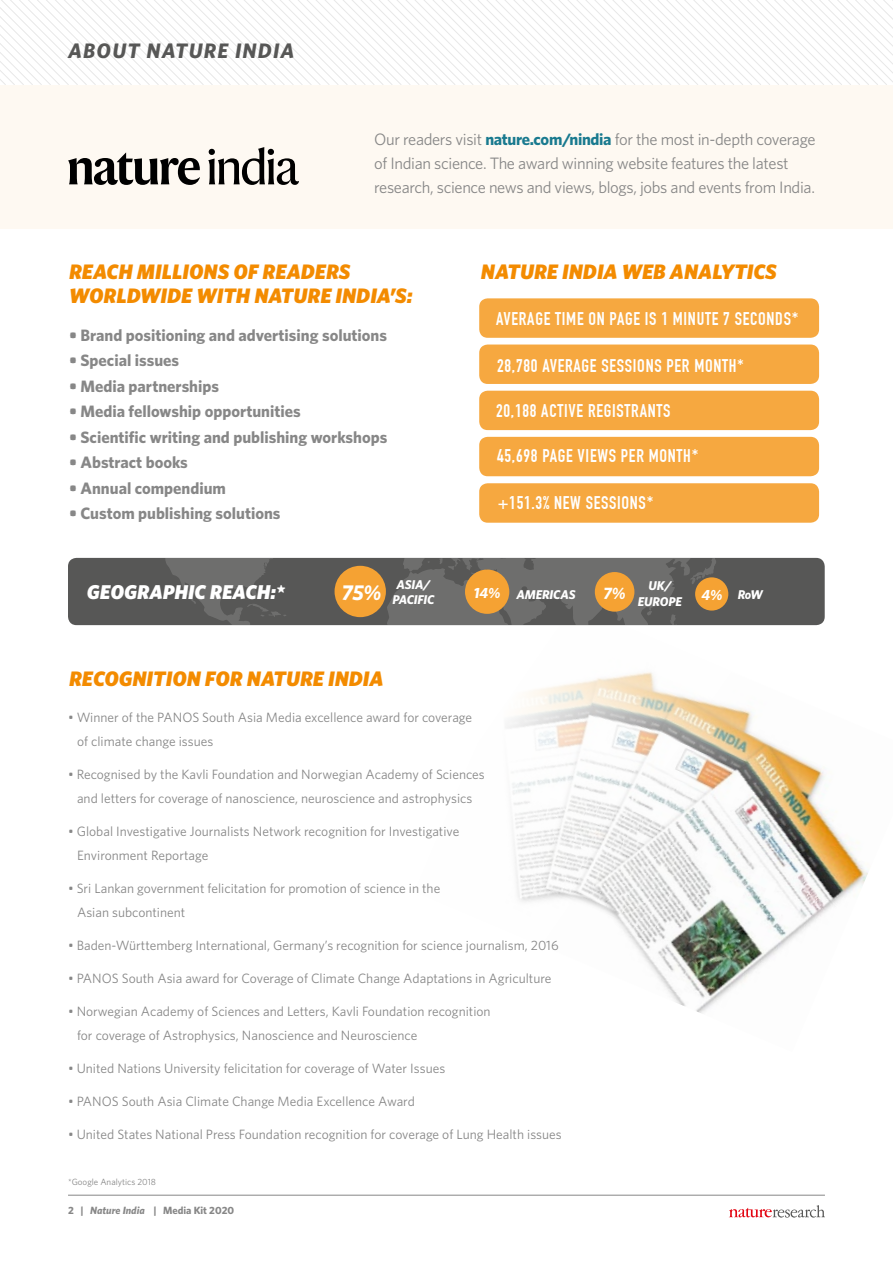
<style>
.page{position:relative;width:893px;height:1263px;background:#fff}
.page>*{position:absolute;margin:0;border:0;box-sizing:border-box;transform-origin:0 0}
.t1{font:italic 700 21.6px "Whitney";color:#fff}
.t2{font:italic 900 21px/24px "Whitney";color:#f38b00}
.t3{font:italic 700 21px "Whitney";letter-spacing:.06em;color:#575756}
.t4{font:italic 900 19.95px "Whitney";color:#fff}
.t5{font:700 18px "DIN Condensed";letter-spacing:.04em;color:#fff}
.t6{font:italic 700 16.65px "Whitney";color:#fff}
.t7{font:700 16.5px "Whitney";color:#878787}
.t8{font:16.5px/24px "Whitney";letter-spacing:-.02em;color:#878787}
.t9{font:italic 700 14.85px "Whitney";color:#fff}
.t10{font:13.5px/24px "Whitney";color:#878787}
.t11{font:italic 700 12.75px/15.3px "Whitney";letter-spacing:-.01em;color:#fff;text-align:center}
.t12{font:700 10.5px "Whitney";color:#878787}
.t13{font:9px "Whitney";color:#878787}
.s1{font-weight:700;color:#197a8f}
.s2{font-size:14.85px}
.s3{font-style:italic}
</style>
<div class="page">
<svg style="left:729px;top:1205px;width:96px;height:12px"></svg>
<svg style="left:0;top:0;width:893px;height:85px"></svg>
<hr style="left:68px;top:1195px;width:757px;height:1px;background:#878787">
<img style="left:414px;top:619px;width:454px;height:394px">
<div style="left:0;top:85px;width:893px;height:144px;background:#fef9f2"></div>
<svg style="left:68px;top:147px;width:231px;height:38px"></svg>
<div style="left:479px;top:391px;width:340px;height:39px;background:#f6a840;border-radius:9px"></div>
<div style="left:479px;top:437px;width:340px;height:39px;background:#f6a840;border-radius:9px"></div>
<div style="left:479px;top:298px;width:340px;height:40px;background:#f6a840;border-radius:9px"></div>
<div style="left:479px;top:344px;width:340px;height:40px;background:#f6a840;border-radius:9px"></div>
<div style="left:479px;top:483px;width:340px;height:40px;background:#f6a840;border-radius:9px"></div>
<svg style="left:75px;top:558px;width:743px;height:67px;background:#5f5f5e"></svg>
<div style="left:335px;top:566px;width:51px;height:51px;background:#f5a233;border-radius:50%"></div>
<div style="left:465px;top:569px;width:44px;height:45px;background:#f5a233;border-radius:50%"></div>
<div style="left:695px;top:577px;width:33px;height:34px;background:#f5a233;border-radius:50%"></div>
<div style="left:595px;top:572px;width:39px;height:40px;background:#f5a233;border-radius:50%"></div>
<h2 class="t3" style="left:68px;top:37px;width:228px">ABOUT NATURE INDIA</h2>
<p class="t8" style="left:374px;top:127px;width:443px">Our readers visit <span class="s1">nature.com/nindia</span> for the most in-depth coverage of Indian science. The award winning website features the latest research, science news and views, blogs, jobs and events from India.</p>
<h2 class="t2" style="left:69px;top:259px;width:345px">REACH MILLIONS OF READERS<br>WORLDWIDE WITH NATURE INDIA’S:</h2>
<p class="t7" style="left:69px;top:324px;width:320px">• Brand positioning and advertising solutions</p>
<p class="t7" style="left:69px;top:349px;width:112px">• Special issues</p>
<p class="t7" style="left:69px;top:375px;width:152px">• Media partnerships</p>
<p class="t7" style="left:69px;top:400px;width:233px">• Media fellowship opportunities</p>
<p class="t7" style="left:69px;top:426px;width:320px">• Scientific writing and publishing workshops</p>
<p class="t7" style="left:69px;top:451px;width:120px">• Abstract books</p>
<p class="t7" style="left:69px;top:477px;width:158px">• Annual compendium</p>
<p class="t7" style="left:69px;top:502px;width:213px">• Custom publishing solutions</p>
<h2 class="t2" style="left:481px;top:259px;width:297px">NATURE INDIA WEB ANALYTICS</h2>
<h3 class="t5" style="left:496px;top:308px;width:304px">AVERAGE TIME ON PAGE IS 1 MINUTE 7 SECONDS*</h3>
<h3 class="t5" style="left:497px;top:355px;width:248px">28,780 AVERAGE SESSIONS PER MONTH*</h3>
<h3 class="t5" style="left:496px;top:400px;width:176px">20,188 ACTIVE REGISTRANTS</h3>
<h3 class="t5" style="left:497px;top:446px;width:203px">45,698 PAGE VIEWS PER MONTH*</h3>
<h3 class="t5" style="left:498px;top:493px;width:157px">+151.3% NEW SESSIONS*</h3>
<h1 class="t1" style="left:342px;top:578px;width:41px">75%</h1>
<p class="t11" style="left:392px;top:577px;width:44px">ASIA/<br>PACIFIC</p>
<p class="t11" style="left:474px;top:587px;width:103px"><span class="s2">14%</span> AMERICAS</p>
<p class="t9" style="left:702px;top:585px;width:22px">4%</p>
<p class="t11" style="left:638px;top:578px;width:46px">UK/<br>EUROPE</p>
<h3 class="t4" style="left:87px;top:578px;width:200px">GEOGRAPHIC REACH:*</h3>
<p class="t6" style="left:603px;top:581px;width:24px">7%</p>
<p class="t11" style="left:738px;top:587px;width:27px">RoW</p>
<h2 class="t2" style="left:69px;top:666px;width:316px">RECOGNITION FOR NATURE INDIA</h2>
<p class="t10" style="left:77px;top:705px;width:397px;text-indent:-9px">• Winner of the PANOS South Asia Media excellence award for coverage of climate change issues</p>
<p class="t10" style="left:68px;top:762px;width:418px;text-align:center">• Recognised by the Kavli Foundation and Norwegian Academy of Sciences and letters for coverage of nanoscience, neuroscience and astrophysics</p>
<p class="t10" style="left:77px;top:819px;width:384px;text-indent:-9px">• Global Investigative Journalists Network recognition for Investigative<br>Environment Reportage</p>
<p class="t10" style="left:77px;top:876px;width:365px;text-indent:-9px">• Sri Lankan government felicitation for promotion of science in the<br>Asian subcontinent</p>
<p class="t10" style="left:68px;top:933px;width:492px">• Baden-Württemberg International, Germany’s recognition for science journalism, 2016</p>
<p class="t10" style="left:68px;top:966px;width:485px">• PANOS South Asia award for Coverage of Climate Change Adaptations in Agriculture</p>
<p class="t10" style="left:77px;top:999px;width:415px;text-indent:-9px">• Norwegian Academy of Sciences and Letters, Kavli Foundation recognition for coverage of Astrophysics, Nanoscience and Neuroscience</p>
<p class="t10" style="left:68px;top:1056px;width:379px">• United Nations University felicitation for coverage of Water Issues</p>
<p class="t10" style="left:68px;top:1089px;width:348px">• PANOS South Asia Climate Change Media Excellence Award</p>
<p class="t10" style="left:68px;top:1122px;width:495px">• United States National Press Foundation recognition for coverage of Lung Health issues</p>
<p class="t13" style="left:68px;top:1176px;width:90px">*Google Analytics 2018</p>
<p class="t12" style="left:68px;top:1204px;width:168px">2 | <span class="s3">Nature India</span> | Media Kit 2020</p>
</div>
